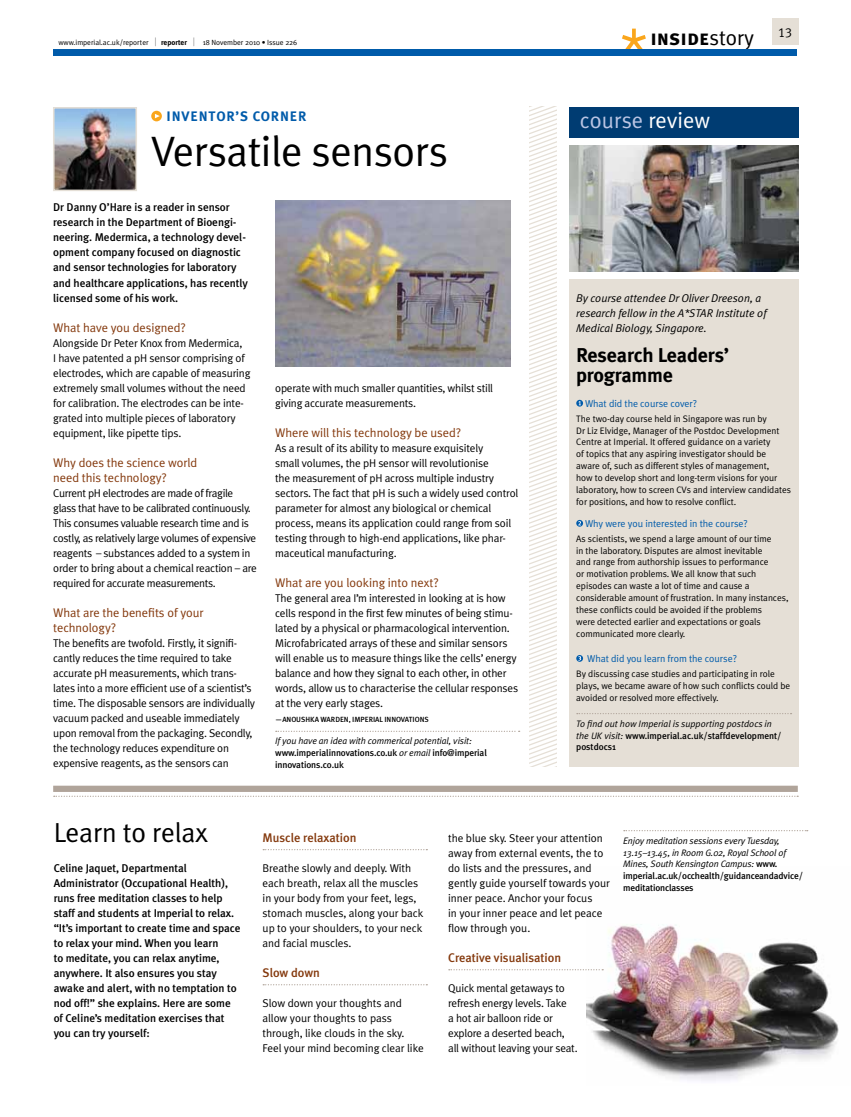
<style>
.page{position:relative;width:851px;height:1117px;background:#fff}
.page>*{position:absolute;margin:0;border:0;box-sizing:border-box;transform-origin:0 0}
.t1{font:42.5px "Meta Plus Normal";letter-spacing:-.01em;color:#000}
.t2{font:27.5px "Meta Plus Normal";letter-spacing:-.005em;color:#000}
.t3{font:22.5px "Meta Plus Normal";color:#bbc5e4}
.t4{font:21.25px "Meta Plus Bold Caps";letter-spacing:-.005em;color:#000}
.t5{font:700 20px/20px "Meta Plus";letter-spacing:-.01em;color:#000}
.t6{font:13.75px "Meta Plus Bold Caps";letter-spacing:.06em;color:#005baa}
.t7{font:13.12px "Meta Plus Normal Caps";color:#000}
.t8{font:12.5px/15px "Meta Plus Normal";letter-spacing:-.005em;color:#84390d}
.t9{font:500 12.5px "Meta Plus";letter-spacing:-.005em;color:#84390d}
.t10{font:11.25px/15px "Meta Plus Normal";letter-spacing:-.015em;color:#000}
.t11{font:500 11.25px/15px "Meta Plus";letter-spacing:-.005em;color:#000}
.t12{font:italic 11.25px/15px "Meta Plus Normal";letter-spacing:-.005em;color:#000}
.t13{font:10px "Meta Plus Normal";letter-spacing:-.005em;color:#005baa}
.t14{font:9.38px/11.9px "Meta Plus Normal";letter-spacing:-.005em;color:#000}
.t15{font:italic 9.38px/11.9px "Meta Plus Normal";letter-spacing:-.015em;color:#000}
.t16{font:500 9.38px/11.9px "Meta Plus";letter-spacing:-.01em;color:#000}
.t17{font:7.5px "Meta Plus Normal";letter-spacing:-.005em;color:#000}
.t18{font:500 7.5px "Meta Plus";letter-spacing:-.005em;color:#000}
.t19{font:700 7.5px "Meta Plus";letter-spacing:-.005em;color:#000}
.s1{font-size:11.25px}
.s2{font-family:"Meta Plus Normal";font-weight:400;font-size:11.25px}
.s3{font-family:"Meta Plus Normal"}
.s4{color:#fff}
.s5{font-family:"Meta Plus Normal";font-weight:400;font-style:italic}
.s6{font-family:"Meta Plus";font-weight:500;font-style:normal}
</style>
<div class="page">
<div style="left:53px;top:785px;width:744px;height:6px;background:#b0a49a"></div>
<svg style="left:54px;top:795px;width:744px;height:1px"></svg>
<img style="left:586px;top:924px;width:253px;height:157px">
<svg style="left:530px;top:106px;width:26px;height:660px"></svg>
<div style="left:151px;top:111px;width:11px;height:10px;background:#faa61c;border-radius:50%"></div>
<svg style="left:155px;top:114px;width:5px;height:4px"></svg>
<svg style="left:276px;top:730px;width:243px;height:1px"></svg>
<img style="left:275px;top:200px;width:235px;height:166px">
<img style="left:56px;top:110px;width:78px;height:78px">
<div style="left:53px;top:107px;width:84px;height:84px;border:2px solid #e5dfd6"></div>
<svg style="left:263px;top:849px;width:164px;height:1px"></svg>
<svg style="left:263px;top:984px;width:164px;height:1px"></svg>
<svg style="left:449px;top:968px;width:154px;height:2px"></svg>
<div style="left:569px;top:107px;width:229px;height:30px;background:#003c72"></div>
<img style="left:569px;top:145px;width:229px;height:126px">
<div style="left:569px;top:280px;width:229px;height:486px;background:#e5dfd6"></div>
<svg style="left:576px;top:713px;width:215px;height:1px"></svg>
<svg style="left:576px;top:400px;width:7px;height:6px"></svg>
<svg style="left:576px;top:520px;width:7px;height:6px"></svg>
<svg style="left:576px;top:655px;width:7px;height:6px"></svg>
<svg style="left:623px;top:830px;width:184px;height:1px"></svg>
<div style="left:771px;top:19px;width:27px;height:26px;background:#e5dfd6"></div>
<svg style="left:622px;top:29px;width:23px;height:20px"></svg>
<div style="left:54px;top:49px;width:743px;height:7px;background:#005baa"></div>
<p class="t17" style="left:58px;top:38px;width:99px">www.imperial.ac.uk/reporter <span class="s1">|</span></p>
<p class="t19" style="left:161px;top:38px;width:35px">reporter <span class="s2">|</span></p>
<p class="t17" style="left:203px;top:38px;width:96px">18 November 2010 • Issue 226</p>
<h3 class="t4" style="left:650px;top:26px;width:105px">INSIDE<span class="s3">story</span></h3>
<p class="t6" style="left:167px;top:109px;width:141px">INVENTOR’S CORNER</p>
<h1 class="t1" style="left:151px;top:127px;width:298px">Versatile sensors</h1>
<h3 class="t3" style="left:579px;top:108px;width:132px">course <span class="s4">review</span></h3>
<p class="t7" style="left:777px;top:25px;width:15px">13</p>
<p class="t11" style="left:53px;top:200px;width:196px">Dr Danny O’H are is a reader in sensor research in the Department of Bioengi&shy;neering. Medermica, a technology devel&shy;opment company focused on diagnostic and sensor technologies for laboratory and healthcare applications, has recently licensed some of his work.</p>
<p class="t8" style="left:53px;top:319px;width:134px">What have you designed?</p>
<p class="t10" style="left:53px;top:335px;width:199px">Alongside Dr Peter Knox from Medermica,<br>I have patented a pH sensor comprising of electrodes, which are capable of measuring extremely small volumes without the need for calibration. The electrodes can be inte&shy;grated into multiple pieces of laboratory equipment, like pipette tips.</p>
<p class="t8" style="left:53px;top:454px;width:146px">Why does the science world need this technology?</p>
<p class="t10" style="left:53px;top:485px;width:205px">Current pH electrodes are made of fragile glass that have to be calibrated continuously.<br>This consumes valuable research time and is costly, as relatively large volumes of expensive reagents – substances added to a system in order to bring about a chemical reaction – are required for accurate measurements.</p>
<p class="t8" style="left:53px;top:604px;width:152px">What are the benefits of your technology?</p>
<p class="t10" style="left:53px;top:635px;width:203px">The benefits are twofold. Firstly, it signifi&shy;cantly reduces the time required to take accurate pH measurements, which trans&shy;lates into a more efficient use of a scientist’s time. The disposable sensors are individually vacuum packed and useable immediately upon removal from the packaging. Secondly, the technology reduces expenditure on expensive reagents, as the sensors can</p>
<p class="t10" style="left:275px;top:380px;width:219px">operate with much smaller quantities, whilst still giving accurate measurements.</p>
<p class="t8" style="left:275px;top:424px;width:188px">Where will this technology be used?</p>
<p class="t10" style="left:275px;top:440px;width:245px">As a result of its ability to measure exquisitely<br>small volumes, the pH sensor will revolutionise<br>the measurement of pH across multiple industry sectors. The fact that pH is such a widely used control parameter for almost any biological or chemical process, means its application could range from soil testing through to high-end applications, like phar&shy;maceutical manufacturing.</p>
<p class="t8" style="left:275px;top:574px;width:165px">What are you looking into next?</p>
<p class="t10" style="left:275px;top:590px;width:244px">The general area I’m interested in looking at is how cells respond in the first few minutes of being stimu&shy;lated by a physical or pharmacological intervention.<br>Microfabricated arrays of these and similar sensors will enable us to measure things like the cells’ energy balance and how they signal to each other, in other words, allow us to characterise the cellular responses at the very early stages.</p>
<p class="t18" style="left:275px;top:714px;width:154px">—Anoushka Warden, Imperial Innovations</p>
<p class="t15" style="left:275px;top:735px;width:198px">If you have an idea with commerical potential, visit:</p>
<p class="t16" style="left:275px;top:746px;width:213px">www.imperialinnovations.co.uk <span class="s5">or email</span> info@imperial innovations.co.uk</p>
<p class="t12" style="left:576px;top:290px;width:192px">By course attendee Dr Oliver Dreeson, a research fellow in the A*STAR Institute of<br>Medical Biology, Singapore.</p>
<h3 class="t5" style="left:576px;top:344px;width:154px">Research Leaders’ programme</h3>
<p class="t13" style="left:585px;top:397px;width:114px">What did the course cover?</p>
<p class="t14" style="left:576px;top:412px;width:216px">The two-day course held in Singapore was run by<br>Dr Liz Elvidge, Manager of the Postdoc Development Centre at Imperial. It offered guidance on a variety<br>of topics that any aspiring investigator should be aware of, such as different styles of management,<br>how to develop short and long-term visions for your laboratory, how to screen CVs and interview candidates for positions, and how to resolve conflict.</p>
<p class="t13" style="left:585px;top:517px;width:164px">Why were you interested in the course?</p>
<p class="t14" style="left:576px;top:532px;width:214px">As scientists, we spend a large amount of our time<br>in the laboratory. Disputes are almost inevitable<br>and range from authorship issues to performance<br>or motivation problems. We all know that such episodes can waste a lot of time and cause a considerable amount of frustration. In many instances, these conflicts could be avoided if the problems<br>were detected earlier and expectations or goals communicated more clearly.</p>
<p class="t13" style="left:587px;top:652px;width:151px">What did you learn from the course?</p>
<p class="t14" style="left:576px;top:667px;width:215px">By discussing case studies and participating in role plays, we became aware of how such conflicts could be avoided or resolved more effectively.</p>
<p class="t15" style="left:576px;top:717px;width:197px">To find out how Imperial is supporting postdocs in</p>
<p class="t16" style="left:576px;top:729px;width:207px"><span class="s5">the UK visit:</span> www.imperial.ac.uk/staffdevelopment/ postdocs1</p>
<h2 class="t2" style="left:54px;top:816px;width:155px">Learn to relax</h2>
<p class="t11" style="left:54px;top:860px;width:188px">Celine Jaquet, Departmental -Administrator (Occupational H ealth), runs free meditation classes to help staff and students at Imperial to relax. “It’s important to create time and space to relax your mind. When you learn<br>to meditate, you can relax anytime, anywhere. It also ensures you stay awake and alert, with no temptation to nod off!” she explains. H ere are some of Celine’s meditation exercises that you can try yourself:</p>
<p class="t9" style="left:262px;top:830px;width:95px">Muscle relaxation</p>
<p class="t10" style="left:262px;top:860px;width:162px">Breathe slowly and deeply. With each breath, relax all the muscles in your body from your feet, legs, stomach muscles, along your back up to your shoulders, to your neck and facial muscles.</p>
<p class="t9" style="left:262px;top:965px;width:59px">Slow down</p>
<p class="t10" style="left:262px;top:995px;width:163px">Slow down your thoughts and allow your thoughts to pass through, like clouds in the sky.<br>Feel your mind becoming clear like</p>
<p class="t10" style="left:448px;top:830px;width:163px">the blue sky. Steer your attention away from external events, the to do lists and the pressures, and gently guide yourself towards your inner peace. Anchor your focus<br>in your inner peace and let peace flow through you.</p>
<p class="t9" style="left:448px;top:950px;width:114px">Creative visualisation</p>
<p class="t10" style="left:448px;top:980px;width:131px">Quick mental getaways to refresh energy levels. Take<br>a hot air balloon ride or explore a deserted beach, all without leaving your seat.</p>
<p class="t15" style="left:623px;top:834px;width:164px">Enjoy meditation sessions every Tuesday,<br>13.15–13.45, in Room G.02, Royal School of<br>Mines, South Kensington Campus: <span class="s6">www.</span></p>
<p class="t16" style="left:623px;top:869px;width:181px">imperial.ac.uk/occhealth/guidanceandadvice/ meditationclasses</p>
</div>
